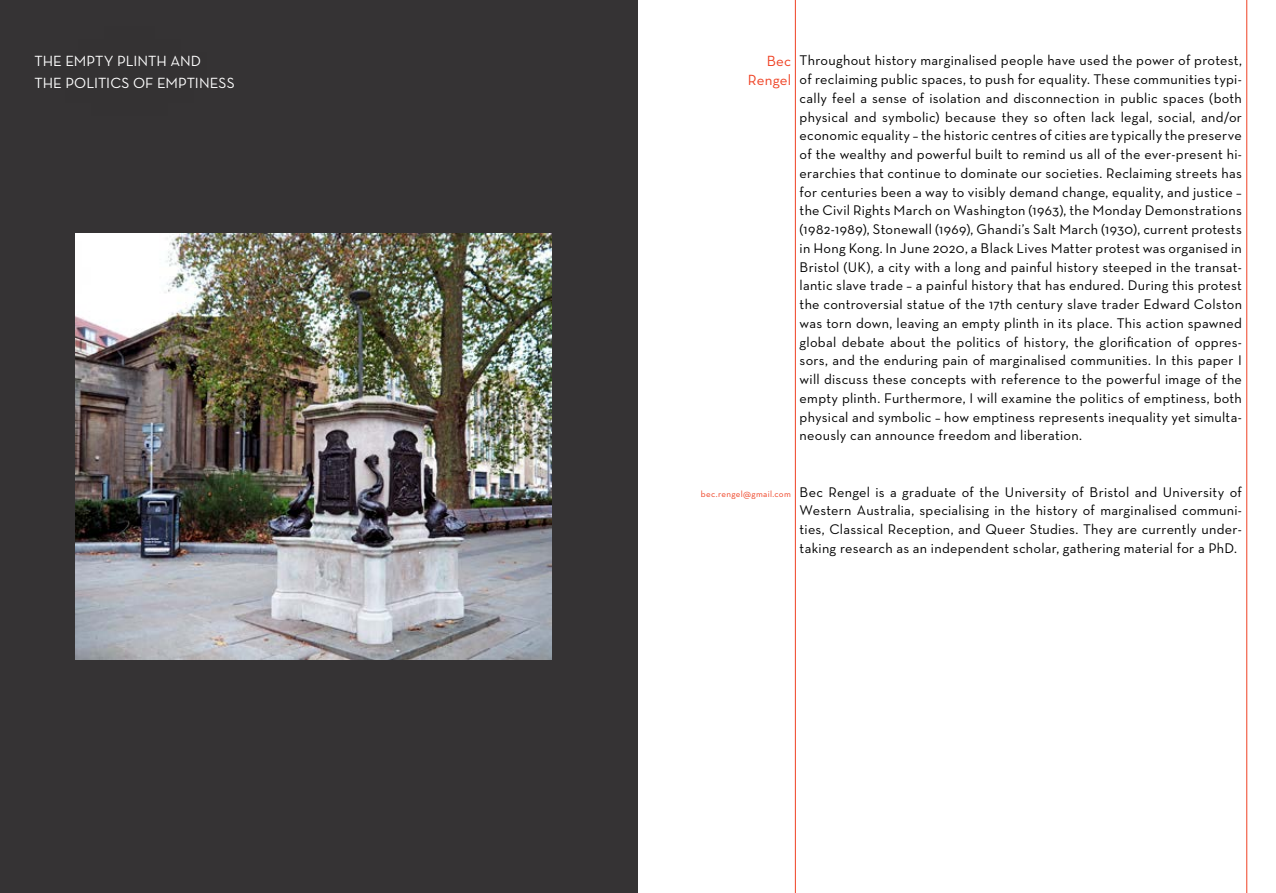
<style>
.page{position:relative;width:1276px;height:893px;background:#fff}
.page>*{position:absolute;margin:0;border:0;box-sizing:border-box;transform-origin:0 0}
.t1{font:500 15px/22.5px "Neutra Text CE";color:#fff}
.t2{font:500 15px/19.5px "Neutra Text CE";letter-spacing:.015em;color:#ef4123;text-align:right}
.t3{font:500 14.25px/18.8px "Neutra Text CE";letter-spacing:.02em;color:#000;text-align:justify}
.t4{font:500 9px "Neutra Text CE";letter-spacing:.035em;color:#ef4123}
</style>
<div class="page">
<div style="left:0;top:0;width:638px;height:893px;background:#353334"></div>
<hr style="left:795px;top:0;width:1px;height:893px;background:#ef4123">
<hr style="left:1246px;top:0;width:1px;height:893px;background:#ef4123">
<img style="left:75px;top:234px;width:476px;height:425px">
<div style="left:0;top:0;width:428px;height:358px;background:#000;opacity:.75"></div>
<p class="t1" style="left:34px;top:49px;width:202px">THE EMPTY PLINTH AND<br>THE POLITICS OF EMPTINESS</p>
<p class="t2" style="left:748px;top:51px;width:45px">Bec<br>Rengel</p>
<p class="t3" style="left:799px;top:51px;width:444px">Throughout history marginalised people have used the power of protest, of reclaiming public spaces, to push for equality. These communities typi&shy;cally feel a sense of isolation and disconnection in public spaces (both physical and symbolic) because they so often lack legal, social, and/or economic equality – the historic centres of cities are typically the preserve of the wealthy and powerful built to remind us all of the ever-present hi&shy;erarchies that continue to dominate our societies. Reclaiming streets has for centuries been a way to visibly demand change, equality, and justice – the Civil Rights March on Washington (1963), the Monday Demonstrations (1982-1989), Stonewall (1969), Ghandi’s Salt March (1930), current protests in Hong Kong. In June 2020, a Black Lives Matter protest was organised in Bristol (UK), a city with a long and painful history steeped in the transat&shy;lantic slave trade – a painful history that has endured. During this protest the controversial statue of the 17th century slave trader Edward Colston was torn down, leaving an empty plinth in its place. This action spawned global debate about the politics of history, the glorification of oppres&shy;sors, and the enduring pain of marginalised communities. In this paper I will discuss these concepts with reference to the powerful image of the empty plinth. Furthermore, I will examine the politics of emptiness, both physical and symbolic – how emptiness represents inequality yet simulta&shy;neously can announce freedom and liberation.</p>
<p class="t4" style="left:701px;top:488px;width:91px">bec.rengel@gmail.com</p>
<p class="t3" style="left:799px;top:482px;width:444px">Bec Rengel is a graduate of the University of Bristol and University of Western Australia, specialising in the history of marginalised communi&shy;ties, Classical Reception, and Queer Studies. They are currently under&shy;taking research as an independent scholar, gathering material for a PhD.</p>
</div>
